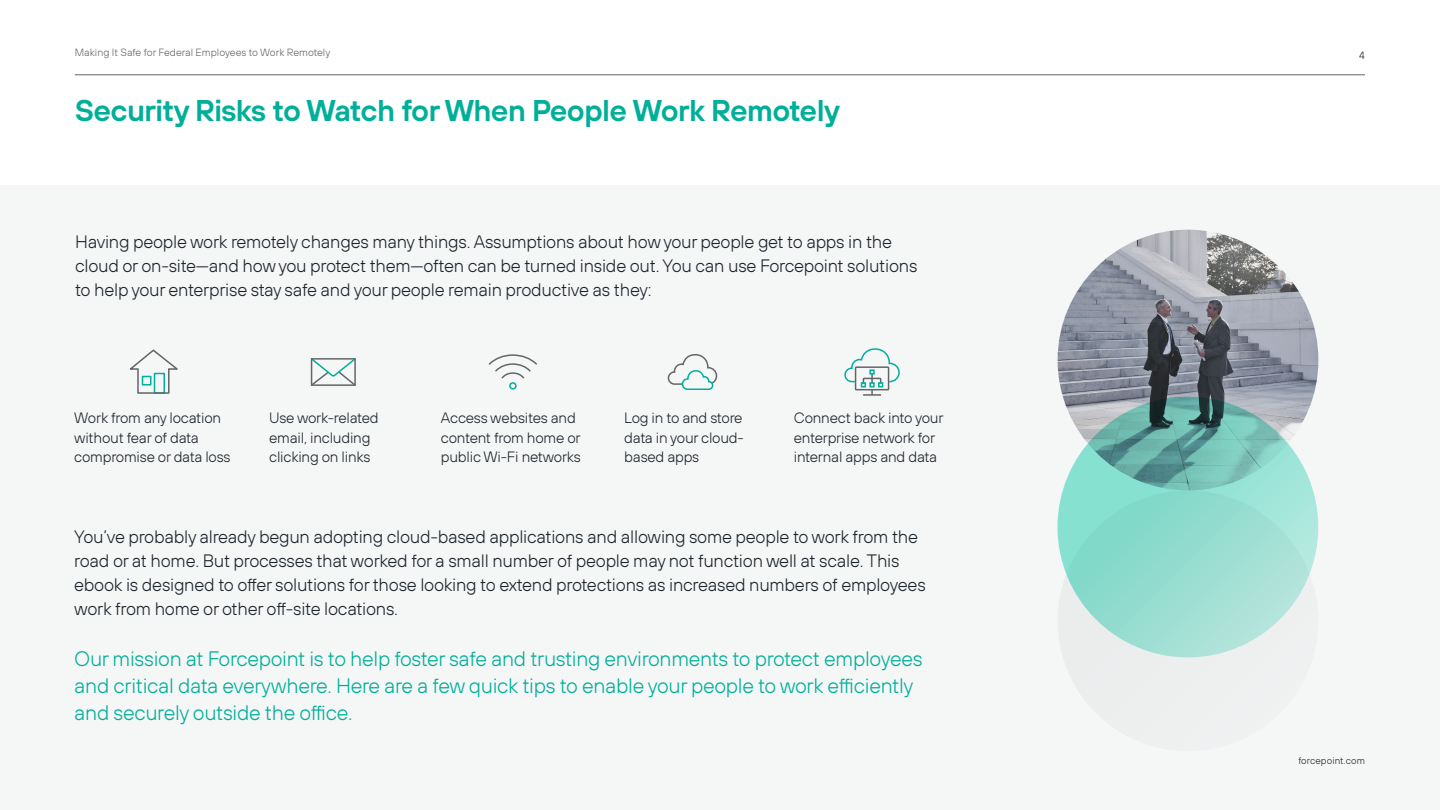
<style>
.page{position:relative;width:1440px;height:810px;background:#fff}
.page>*{position:absolute;margin:0;border:0;box-sizing:border-box;transform-origin:0 0}
.t1{font:600 30px "FP Sans";letter-spacing:-.02em;color:#00af9a}
.t2{font:300 21px/27px "FP Sans";letter-spacing:-.015em;color:#00af9a}
.t3{font:300 18px/24px "FP Sans";letter-spacing:-.015em;color:#1d252c}
.t4{font:300 15px/19.5px "FP Sans";letter-spacing:-.015em;color:#1d252c}
.t5{font:300 10.5px "FP Sans";color:#636569}
.t6{font:300 10.5px "FP Sans";color:#1d252c}
.t7{font:300 9.75px "FP Sans";letter-spacing:.01em;color:#1d252c}
</style>
<div class="page">
<div style="left:0;top:186px;width:1440px;height:624px;background:#f5f6f6"></div>
<hr style="left:75px;top:75px;width:1290px;height:1px;background:#636569">
<svg style="left:668px;top:354px;width:49px;height:36px"></svg>
<svg style="left:844px;top:348px;width:56px;height:48px"></svg>
<svg style="left:489px;top:354px;width:48px;height:25px"></svg>
<div style="left:509px;top:382px;width:8px;height:8px;border:2px solid #00af9a;border-radius:50%"></div>
<svg style="left:314px;top:361px;width:39px;height:22px"></svg>
<div style="left:311px;top:358px;width:45px;height:28px;border:2px solid #636569"></div>
<svg style="left:130px;top:349px;width:48px;height:45px"></svg>
<svg style="left:1058px;top:397px;width:260px;height:260px;background:#94e3d5"></svg>
<svg style="left:1058px;top:490px;width:260px;height:261px"></svg>
<img style="left:1058px;top:230px;width:260px;height:260px;border-radius:130px">
<p class="t5" style="left:75px;top:46px;width:257px">Making It Safe for Federal Employees to Work Remotely</p>
<p class="t6" style="left:1359px;top:49px;width:7px">4</p>
<h1 class="t1" style="left:75px;top:91px;width:766px">Security Risks to Watch for When People Work Remotely</h1>
<p class="t3" style="left:75px;top:229px;width:844px">Having people work remotely changes many things. Assumptions about how your people get to apps in the cloud or on-site—and how you protect them—often can be turned inside out. You can use Forcepoint solutions to help your enterprise stay safe and your people remain productive as they:</p>
<p class="t4" style="left:74px;top:408px;width:158px">Work from any location without fear of data compromise or data loss</p>
<p class="t4" style="left:269px;top:408px;width:111px">Use work-related email, including clicking on links</p>
<p class="t4" style="left:441px;top:408px;width:142px">Access websites and content from home or public Wi-Fi networks</p>
<p class="t4" style="left:624px;top:408px;width:121px;text-align:justify">Log in to and store data in your cloud&shy;based apps</p>
<p class="t4" style="left:794px;top:408px;width:151px">Connect back into your enterprise network for internal apps and data</p>
<p class="t3" style="left:74px;top:525px;width:853px">You’ve probably already begun adopting cloud-based applications and allowing some people to work from the road or at home. But processes that worked for a small number of people may not function well at scale. This ebook is designed to offer solutions for those looking to extend protections as increased numbers of employees work from home or other off-site locations.</p>
<p class="t2" style="left:74px;top:645px;width:850px">Our mission at Forcepoint is to help foster safe and trusting environments to protect employees and critical data everywhere. Here are a few quick tips to enable your people to work efficiently and securely outside the office.</p>
<p class="t7" style="left:1298px;top:755px;width:68px">forcepoint.com</p>
</div>
